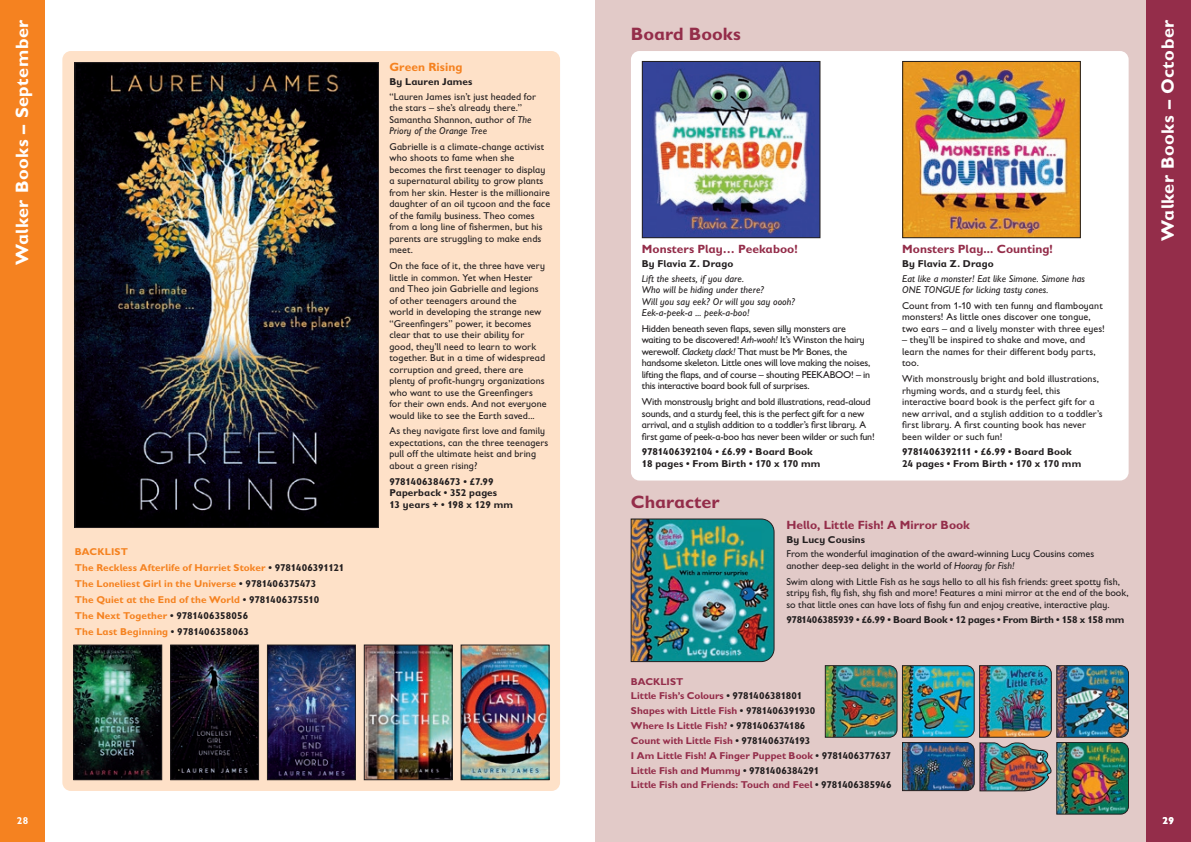
<style>
.page{position:relative;width:1191px;height:842px;background:#fff}
.page>*{position:absolute;margin:0;border:0;box-sizing:border-box;transform-origin:0 0}
.t1{font:700 18px "Gill Sans Infant Std";letter-spacing:.03em;color:#fff}
.t2{font:700 18px "Gill Sans Infant Std";color:#942d4a}
.t3{font:700 12px "Gill Sans Infant Std";letter-spacing:.005em;color:#942d4a}
.t4{font:700 12px "Gill Sans Infant Std";letter-spacing:.005em;color:#f58220}
.t5{font:10px/11.5px "Gill Sans Infant Std";letter-spacing:.005em;color:#231f20}
.t6{font:10px/11.5px "Gill Sans Infant Std";letter-spacing:-.02em;color:#231f20}
.t7{font:700 10px/14.8px "Gill Sans Infant Std";color:#942d4a}
.t8{font:700 10px/11.5px "Gill Sans Infant Std";letter-spacing:.005em;color:#231f20}
.t9{font:700 10px/15.8px "Gill Sans Infant Std";letter-spacing:.01em;color:#f58220}
.t10{font:italic 10px/11.5px "Gill Sans Infant Std";letter-spacing:.01em;color:#231f20}
.t11{font:700 10px "Gill Sans Infant Std";letter-spacing:-.025em;color:#231f20}
.t12{font:700 10px "Gill Sans Infant Std";color:#fff}
.s1{color:#231f20}
.s2{font-style:italic}
</style>
<div class="page">
<div style="left:1145px;top:0;width:46px;height:842px;background:#942d4a"></div>
<div style="left:0;top:0;width:45px;height:842px;background:#f58220"></div>
<div style="left:62px;top:51px;width:498px;height:740px;background:#fee1c8;border-radius:9px"></div>
<div style="left:595px;top:0;width:550px;height:842px;background:#e2cac8"></div>
<div style="left:631px;top:51px;width:497px;height:429px;background:#fff;border-radius:9px"></div>
<img style="left:77px;top:64px;width:300px;height:462px">
<div style="left:75px;top:62px;width:304px;height:466px;border:1px solid #231f20"></div>
<img style="left:76px;top:647px;width:84px;height:131px">
<div style="left:74px;top:645px;width:88px;height:135px;border:1px solid #231f20"></div>
<img style="left:172px;top:647px;width:85px;height:131px">
<div style="left:170px;top:645px;width:89px;height:135px;border:1px solid #231f20"></div>
<img style="left:269px;top:647px;width:85px;height:131px">
<div style="left:267px;top:645px;width:89px;height:135px;border:1px solid #231f20"></div>
<img style="left:366px;top:647px;width:84px;height:131px">
<div style="left:364px;top:645px;width:88px;height:135px;border:1px solid #231f20"></div>
<img style="left:463px;top:647px;width:84px;height:131px">
<div style="left:461px;top:645px;width:88px;height:135px;border:1px solid #231f20"></div>
<img style="left:644px;top:63px;width:174px;height:173px">
<div style="left:642px;top:61px;width:178px;height:177px;border:1px solid #231f20"></div>
<img style="left:904px;top:63px;width:174px;height:173px">
<div style="left:902px;top:61px;width:178px;height:177px;border:1px solid #231f20"></div>
<img style="left:630px;top:518px;width:144px;height:144px">
<img style="left:825px;top:665px;width:304px;height:150px">
<h1 class="t1" style="left:11px;top:265px;width:247px;rotate:-90deg">Walker Books – September</h1>
<p class="t9" style="left:75px;top:544px;width:271px">BACKLIST<br>The Reckless Afterlife of Harriet Stoker <span class="s1">• 9781406391121<br></span>The Loneliest Girl in the Universe <span class="s1">• 9781406375473<br></span>The Quiet at the End of the World <span class="s1">• 9781406375510<br></span>The Next Together <span class="s1">• 9781406358056<br></span>The Last Beginning <span class="s1">• 9781406358063</span></p>
<p class="t4" style="left:389px;top:60px;width:75px">Green Rising</p>
<p class="t8" style="left:389px;top:76px;width:85px">By Lauren James</p>
<p class="t5" style="left:389px;top:91px;width:148px">“Lauren James isn’t just headed for the stars – she’s already there.”<br>Samantha Shannon, author of <span class="s2">The<br>Priory of the Orange Tree</span></p>
<p class="t5" style="left:389px;top:141px;width:162px">Gabrielle is a climate-change activist who shoots to fame when she becomes the first teenager to display a supernatural ability to grow plants from her skin. Hester is the millionaire daughter of an oil tycoon and the face of the family business. Theo comes from a long line of fishermen, but his parents are struggling to make ends meet.</p>
<p class="t5" style="left:389px;top:260px;width:159px">On the face of it, the three have very little in common. Yet when Hester and Theo join Gabrielle and legions of other teenagers around the<br>world in developing the strange new “Greenfingers” power, it becomes clear that to use their ability for good, they’ll need to learn to work together. But in a time of widespread corruption and greed, there are plenty of profit-hungry organizations who want to use the Greenfingers for their own ends. And not everyone would like to see the Earth saved...</p>
<p class="t5" style="left:389px;top:425px;width:161px">As they navigate first love and family expectations, can the three teenagers pull off the ultimate heist and bring about a green rising?</p>
<p class="t8" style="left:389px;top:475px;width:125px">9781406384673 • £7.99<br>Paperback • 352 pages<br>13 years + • 198 x 129 mm</p>
<h1 class="t2" style="left:631px;top:24px;width:111px">Board Books</h1>
<p class="t3" style="left:642px;top:242px;width:157px">Monsters Play… Peekaboo!</p>
<p class="t8" style="left:642px;top:258px;width:93px">By Flavia Z. Drago</p>
<p class="t10" style="left:642px;top:272px;width:155px">Lift the sheets, if you dare.<br>Who will be hiding under there?<br>Will you say eek? Or will you say oooh?<br>Eek-a-peek-a ... peek-a-boo!</p>
<p class="t6" style="left:642px;top:323px;width:230px">Hidden beneath seven flaps, seven silly monsters are waiting to be discovered! <span class="s2">Arh-wooh!</span> It’s Winston the hairy werewolf. <span class="s2">Clackety clack!</span> That must be Mr Bones, the handsome skeleton. Little ones will love making the noises, lifting the flaps, and of course – shouting PEEKABOO! – in this interactive board book full of surprises.</p>
<p class="t6" style="left:642px;top:396px;width:234px">With monstrously bright and bold illustrations, read-aloud sounds, and a sturdy feel, this is the perfect gift for a new arrival, and a stylish addition to a toddler’s first library. A first game of peek-a-boo has never been wilder or such fun!</p>
<p class="t8" style="left:642px;top:446px;width:180px">9781406392104 • £6.99 • Board Book<br>18 pages • From Birth • 170 x 170 mm</p>
<h1 class="t2" style="left:631px;top:491px;width:90px">Character</h1>
<p class="t3" style="left:902px;top:242px;width:152px">Monsters Play... Counting!</p>
<p class="t8" style="left:902px;top:258px;width:93px">By Flavia Z. Drago</p>
<p class="t10" style="left:902px;top:272px;width:184px">Eat like a monster! Eat like Simone. Simone has<br>ONE TONGUE for licking tasty cones.</p>
<p class="t5" style="left:902px;top:300px;width:204px">Count from 1-10 with ten funny and flamboyant monsters! As little ones discover one tongue, two ears – and a lively monster with three eyes!</p>
<p class="t5" style="left:902px;top:334px;width:195px">– they’ll be inspired to shake and move, and learn the names for their different body parts, too.</p>
<p class="t5" style="left:902px;top:373px;width:202px">With monstrously bright and bold illustrations, rhyming words, and a sturdy feel, this interactive board book is the perfect gift for a new arrival, and a stylish addition to a toddler’s first library. A first counting book has never been wilder or such fun!</p>
<p class="t8" style="left:902px;top:446px;width:181px">9781406392111 • £6.99 • Board Book<br>24 pages • From Birth • 170 x 170 mm</p>
<p class="t3" style="left:786px;top:518px;width:185px">Hello, Little Fish! A Mirror Book</p>
<p class="t8" style="left:786px;top:534px;width:80px">By Lucy Cousins</p>
<p class="t5" style="left:786px;top:548px;width:309px">From the wonderful imagination of the award-winning Lucy Cousins comes another deep-sea delight in the world of <span class="s2">Hooray for Fish!</span></p>
<p class="t5" style="left:786px;top:575px;width:344px">Swim along with Little Fish as he says hello to all his fish friends: greet spotty fish, stripy fish, fly fish, shy fish and more! Features a mini mirror at the end of the book, so that little ones can have lots of fishy fun and enjoy creative, interactive play.</p>
<p class="t11" style="left:786px;top:614px;width:339px">9781406385939 • £6.99 • Board Book • 12 pages • From Birth • 158 x 158 mm</p>
<p class="t7" style="left:631px;top:674px;width:262px">BACKLIST<br>Little Fish’s Colours <span class="s1">• 9781406381801<br></span>Shapes with Little Fish <span class="s1">• 9781406391930<br></span>Where Is Little Fish? <span class="s1">• 9781406374186<br></span>Count with Little Fish <span class="s1">• 9781406374193<br></span>I Am Little Fish! A Finger Puppet Book <span class="s1">• 9781406377637<br></span>Little Fish and Mummy <span class="s1">• 9781406384291<br></span>Little Fish and Friends: Touch and Feel <span class="s1">• 9781406385946</span></p>
<h1 class="t1" style="left:1157px;top:241px;width:223px;rotate:-90deg">Walker Books – October</h1>
<p class="t12" style="left:17px;top:815px;width:13px">28</p>
<p class="t12" style="left:1162px;top:815px;width:13px">29</p>
</div>
